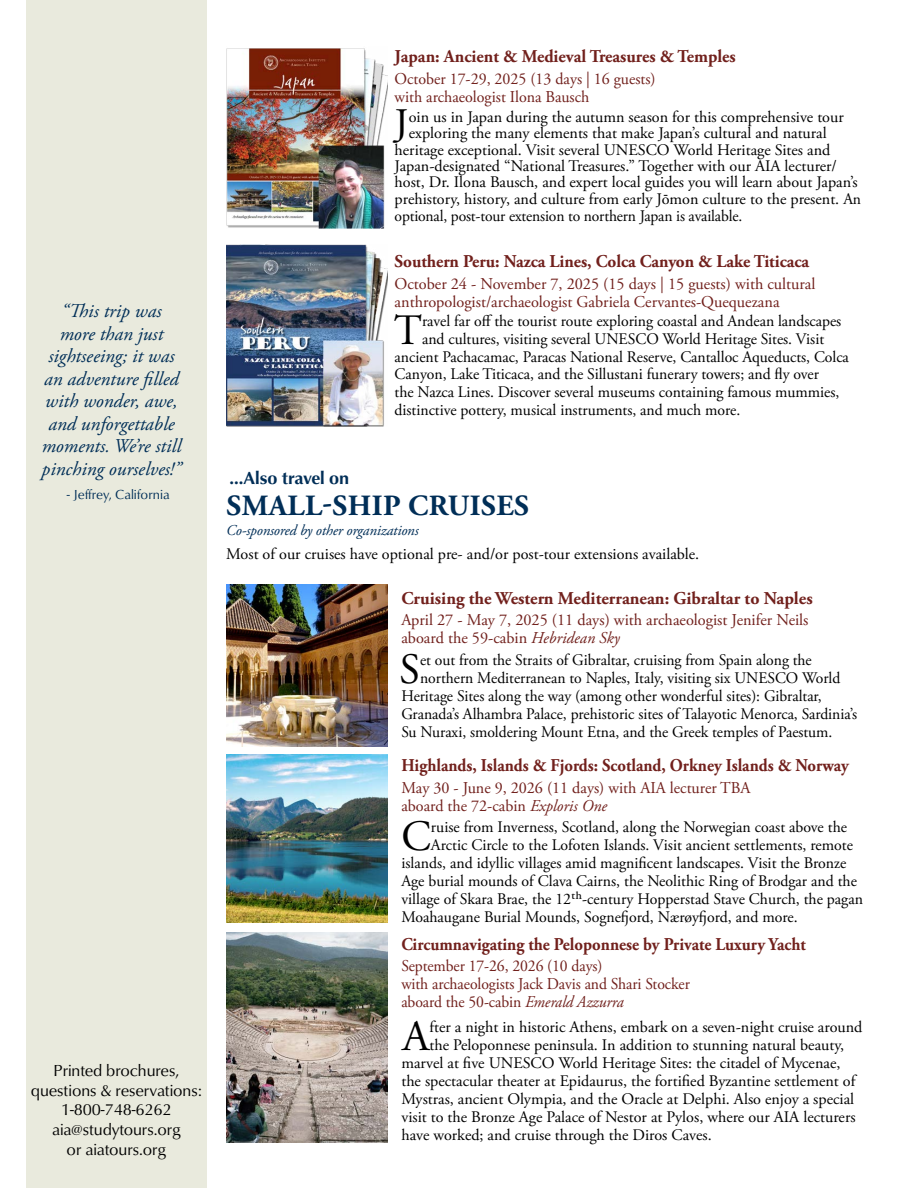
<style>
.page{position:relative;width:918px;height:1188px;background:#fff}
.page>*{position:absolute;margin:0;border:0;box-sizing:border-box;transform-origin:0 0}
.t1{font:43.2px "Adobe Garamond Pro";color:#000}
.t2{font:39px "Adobe Garamond Pro";color:#000;scale:1.05 1}
.t3{font:700 29.25px "Adobe Garamond Pro";letter-spacing:.015em;color:#002e57}
.t4{font:italic 19.5px/22.5px "Adobe Garamond Pro";color:#002e57;text-align:center}
.t5{font:700 18px "Adobe Garamond Pro";color:#71201c;scale:.93 1}
.t6{font:700 18px "Adobe Garamond Pro";color:#71201c}
.t7{font:700 18px "Adobe Garamond Pro";color:#71201c;scale:.96 1}
.t8{font:700 18px "Classico URW";color:#002e57}
.t9{font:16.5px/18px "Adobe Garamond Pro";color:#71201c}
.t10{font:16.5px/18px "Adobe Garamond Pro";color:#71201c;scale:.95 1}
.t11{font:16.5px/19.8px "Classico URW";letter-spacing:-.005em;color:#000;text-align:center}
.t12{font:16.2px "Adobe Garamond Pro";color:#000}
.t13{font:italic 15px "Adobe Garamond Pro";letter-spacing:-.01em;color:#002e57}
.t14{font:13.5px "Classico URW";color:#002e57}
.s1{font-style:italic}
</style>
<div class="page">
<div style="left:26px;top:0;width:181px;height:1188px;background:#e9eadd"></div>
<img style="left:226px;top:48px;width:162px;height:181px">
<img style="left:226px;top:245px;width:162px;height:182px">
<img style="left:226px;top:584px;width:162px;height:163px">
<img style="left:226px;top:754px;width:162px;height:169px">
<img style="left:226px;top:933px;width:162px;height:209px">
<p class="t4" style="left:42px;top:300px;width:141px">“This trip was more than just sightseeing; it was an adventure filled with wonder, awe, and unforgettable moments. We’re still pinching ourselves!”</p>
<p class="t14" style="left:67px;top:485px;width:104px">- Jeffrey, California</p>
<p class="t11" style="left:31px;top:1060px;width:173px">Printed brochures, questions &amp; reservations:<br>1-800-748-6262 aia@studytours.org<br>or aiatours.org</p>
<p class="t6" style="left:395px;top:46px;width:343px">Japan: Ancient &amp; Medieval Treasures &amp; Temples</p>
<p class="t9" style="left:395px;top:70px;width:263px">October 17-29, 2025 (13 days | 16 guests) with archaeologist Ilona Bausch</p>
<h2 class="t2" style="left:395px;top:99px;width:15px">J</h2>
<p class="t12" style="left:409px;top:107px;width:436px">oin us in Japan during the autumn season for this comprehensive tour</p>
<p class="t12" style="left:409px;top:123px;width:419px">exploring the many elements that make Japan’s cultural and natural</p>
<p class="t12" style="left:395px;top:140px;width:437px">heritage exceptional. Visit several UNESCO World Heritage Sites and</p>
<p class="t12" style="left:395px;top:156px;width:444px">Japan-designated “National Treasures.” Together with our AIA lecturer/</p>
<p class="t12" style="left:395px;top:173px;width:465px">host, Dr. Ilona Bausch, and expert local guides you will learn about Japan’s</p>
<p class="t12" style="left:395px;top:189px;width:468px">prehistory, history, and culture from early Jōmon culture to the present. An</p>
<p class="t12" style="left:395px;top:206px;width:349px">optional, post-tour extension to northern Japan is available.</p>
<p class="t7" style="left:395px;top:251px;width:433px">Southern Peru: Nazca Lines, Colca Canyon &amp; Lake Titicaca</p>
<p class="t9" style="left:395px;top:275px;width:422px">October 24 - November 7, 2025 (15 days | 15 guests) with cultural anthropologist/archaeologist Gabriela Cervantes-Quequezana</p>
<h1 class="t1" style="left:394px;top:304px;width:29px">T</h1>
<p class="t12" style="left:422px;top:311px;width:421px">ravel far off the tourist route exploring coastal and Andean landscapes</p>
<p class="t12" style="left:422px;top:329px;width:403px">and cultures, visiting several UNESCO World Heritage Sites. Visit</p>
<p class="t12" style="left:395px;top:347px;width:456px">ancient Pachacamac, Paracas National Reserve, Cantalloc Aqueducts, Colca</p>
<p class="t12" style="left:395px;top:365px;width:426px">Canyon, Lake Titicaca, and the Sillustani funerary towers; and fly over</p>
<p class="t12" style="left:395px;top:383px;width:446px">the Nazca Lines. Discover several museums containing famous mummies,</p>
<p class="t12" style="left:395px;top:401px;width:347px">distinctive pottery, musical instruments, and much more.</p>
<p class="t8" style="left:230px;top:465px;width:121px">...Also travel on</p>
<p class="t13" style="left:226px;top:521px;width:194px">Co-sponsored by other organizations</p>
<p class="t12" style="left:226px;top:544px;width:475px">Most of our cruises have optional pre- and/or post-tour extensions available.</p>
<h3 class="t3" style="left:227px;top:489px;width:304px">SMALL-SHIP CRUISES</h3>
<p class="t6" style="left:401px;top:588px;width:413px">Cruising the Western Mediterranean: Gibraltar to Naples</p>
<p class="t9" style="left:401px;top:612px;width:409px">April 27 - May 7, 2025 (11 days) with archaeologist Jenifer Neils aboard the 59-cabin <span class="s1">Hebridean Sky</span></p>
<h1 class="t1" style="left:400px;top:643px;width:22px">S</h1>
<p class="t12" style="left:420px;top:650px;width:393px">et out from the Straits of Gibraltar, cruising from Spain along the</p>
<p class="t12" style="left:420px;top:668px;width:422px">northern Mediterranean to Naples, Italy, visiting six UNESCO World</p>
<p class="t12" style="left:401px;top:686px;width:422px">Heritage Sites along the way (among other wonderful sites): Gibraltar,</p>
<p class="t12" style="left:401px;top:704px;width:457px">Granada’s Alhambra Palace, prehistoric sites of Talayotic Menorca, Sardinia’s</p>
<p class="t12" style="left:401px;top:722px;width:433px">Su Nuraxi, smoldering Mount Etna, and the Greek temples of Paestum.</p>
<p class="t5" style="left:401px;top:755px;width:483px">Highlands, Islands &amp; Fjords: Scotland, Orkney Islands &amp; Norway</p>
<p class="t9" style="left:401px;top:779px;width:351px">May 30 - June 9, 2026 (11 days) with AIA lecturer TBA aboard the 72-cabin <span class="s1">Exploris One</span></p>
<h1 class="t1" style="left:401px;top:810px;width:31px">C</h1>
<p class="t12" style="left:431px;top:817px;width:418px">ruise from Inverness, Scotland, along the Norwegian coast above the</p>
<p class="t12" style="left:431px;top:835px;width:424px">Arctic Circle to the Lofoten Islands. Visit ancient settlements, remote</p>
<p class="t12" style="left:401px;top:853px;width:446px">islands, and idyllic villages amid magnificent landscapes. Visit the Bronze</p>
<p class="t12" style="left:401px;top:871px;width:457px">Age burial mounds of Clava Cairns, the Neolithic Ring of Brodgar and the</p>
<p class="t12" style="left:401px;top:889px;width:463px">village of Skara Brae, the 12th-century Hopperstad Stave Church, the pagan</p>
<p class="t12" style="left:401px;top:907px;width:398px">Moahaugane Burial Mounds, Sognefjord, Nærøyfjord, and more.</p>
<p class="t5" style="left:401px;top:933px;width:436px">Circumnavigating the Peloponnese by Private Luxury Yacht</p>
<p class="t10" style="left:401px;top:958px;width:305px">September 17-26, 2026 (10 days)<br>with archaeologists Jack Davis and Shari Stocker aboard the 50-cabin <span class="s1">Emerald Azzurra</span></p>
<h1 class="t1" style="left:402px;top:1010px;width:28px">A</h1>
<p class="t12" style="left:429px;top:1017px;width:435px">fter a night in historic Athens, embark on a seven-night cruise around</p>
<p class="t12" style="left:429px;top:1035px;width:416px">the Peloponnese peninsula. In addition to stunning natural beauty,</p>
<p class="t12" style="left:401px;top:1053px;width:441px">marvel at five UNESCO World Heritage Sites: the citadel of Mycenae,</p>
<p class="t12" style="left:401px;top:1071px;width:456px">the spectacular theater at Epidaurus, the fortified Byzantine settlement of</p>
<p class="t12" style="left:401px;top:1089px;width:454px">Mystras, ancient Olympia, and the Oracle at Delphi. Also enjoy a special</p>
<p class="t12" style="left:401px;top:1107px;width:456px">visit to the Bronze Age Palace of Nestor at Pylos, where our AIA lecturers</p>
<p class="t12" style="left:401px;top:1125px;width:312px">have worked; and cruise through the Diros Caves.</p>
</div>
